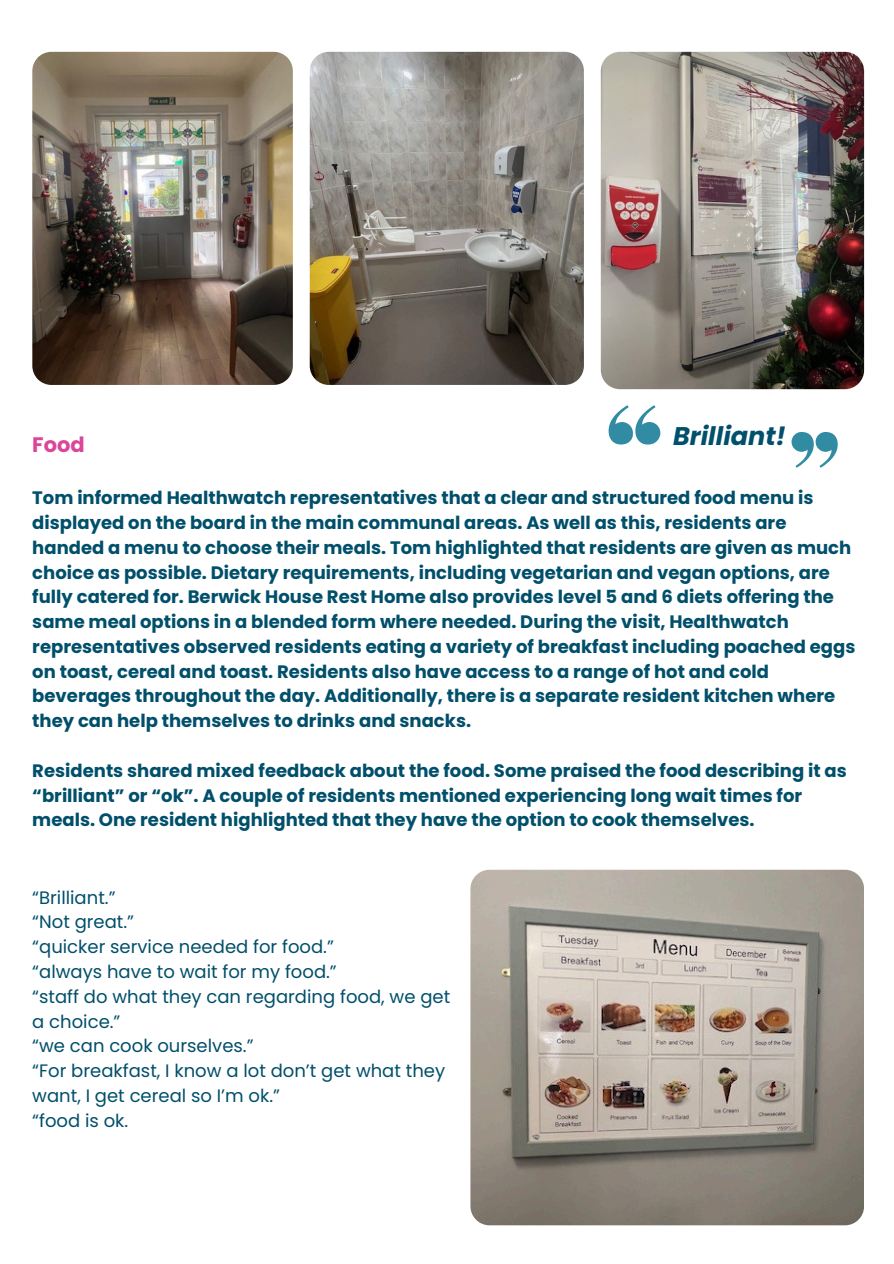
<style>
.page{position:relative;width:894px;height:1264px;background:#fff}
.page>*{position:absolute;margin:0;border:0;box-sizing:border-box;transform-origin:0 0}
.t1{font:italic 700 25.5px "Poppins";color:#004f6b}
.t2{font:700 21px "Poppins";color:#db4699}
.t3{font:700 18px/24.8px "Poppins";color:#004f6b}
.t4{font:18px/24.8px "Poppins";color:#004f6b}
</style>
<div class="page">
<img style="left:32px;top:52px;width:261px;height:332px">
<img style="left:309px;top:52px;width:274px;height:333px">
<img style="left:600px;top:52px;width:263px;height:337px">
<svg style="left:791px;top:432px;width:46px;height:36px"></svg>
<svg style="left:608px;top:405px;width:52px;height:39px"></svg>
<img style="left:470px;top:869px;width:393px;height:356px;border-radius:19px">
<p class="t2" style="left:32px;top:429px;width:54px">Food</p>
<p class="t1" style="left:672px;top:418px;width:114px">Brilliant!</p>
<h2 class="t3" style="left:32px;top:485px;width:824px">Tom informed Healthwatch representatives that a clear and structured food menu is displayed on the board in the main communal areas. As well as this, residents are handed a menu to choose their meals. Tom highlighted that residents are given as much choice as possible. Dietary requirements, including vegetarian and vegan options, are fully catered for. Berwick House Rest Home also provides level 5 and 6 diets offering the same meal options in a blended form where needed. During the visit, Healthwatch representatives observed residents eating a variety of breakfast including poached eggs on toast, cereal and toast. Residents also have access to a range of hot and cold beverages throughout the day. Additionally, there is a separate resident kitchen where they can help themselves to drinks and snacks.</h2>
<p class="t3" style="left:32px;top:758px;width:815px">Residents shared mixed feedback about the food. Some praised the food describing it as “brilliant” or “ok”. A couple of residents mentioned experiencing long wait times for meals. One resident highlighted that they have the option to cook themselves.</p>
<p class="t4" style="left:32px;top:885px;width:85px">“Brilliant.”</p>
<h3 class="t4" style="left:32px;top:909px;width:103px">“Not great.”</h3>
<h3 class="t4" style="left:32px;top:934px;width:303px">“quicker service needed for food.”</h3>
<p class="t4" style="left:32px;top:959px;width:306px">“always have to wait for my food.”</p>
<p class="t4" style="left:32px;top:984px;width:419px">“staff do what they can regarding food, we get a choice.”</p>
<p class="t4" style="left:32px;top:1033px;width:223px">“we can cook ourselves.”</p>
<p class="t4" style="left:32px;top:1058px;width:414px">“For breakfast, I know a lot don’t get what they want, I get cereal so I’m ok.”</p>
<p class="t4" style="left:32px;top:1107px;width:97px">“food is ok.</p>
</div>
